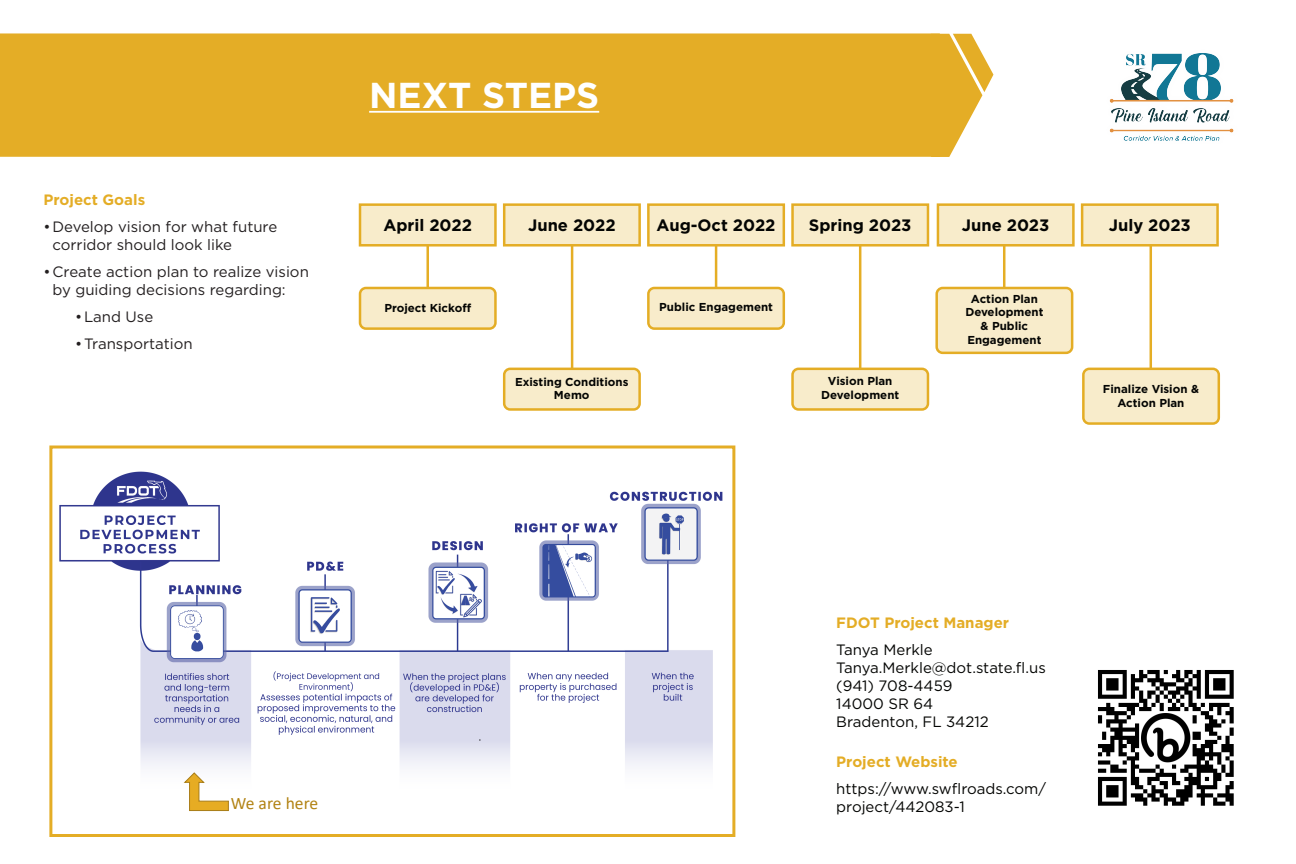
<style>
.page{position:relative;width:1296px;height:864px;background:#fff}
.page>*{position:absolute;margin:0;border:0;box-sizing:border-box;transform-origin:0 0}
.t1{font:700 36px "Gotham";color:#fff}
.t2{font:17.55px "Calibri";letter-spacing:-.005em;color:#b28314}
.t3{font:700 16.5px "Gotham";color:#040503}
.t4{font:15px/18px "Gotham";color:#231f20}
.t5{font:15px/18px "Gotham";color:#040503}
.t6{font:700 15px "Gotham";color:#e4ad26}
.t7{font:700 11.5px/13.8px "Gotham";color:#040503;text-align:center}
</style>
<div class="page">
<div style="left:0;top:33px;width:967px;height:124px;background:#e4ad26"></div>
<hr style="left:369px;top:111px;width:230px;height:2px;background:#fff">
<hr style="left:715px;top:245px;width:2px;height:45px;background:#e5ae25">
<div style="left:648px;top:288px;width:136px;height:41px;background:#f8eccb;border-radius:6px"></div>
<div style="left:647px;top:287px;width:138px;height:43px;border:2px solid #e4ad25;border-radius:6px"></div>
<div style="left:647px;top:203px;width:138px;height:44px;background:#f8eccb;border:2px solid #e4ad25"></div>
<div style="left:359px;top:203px;width:138px;height:44px;background:#f8eccb;border:2px solid #e4ad25"></div>
<hr style="left:426px;top:245px;width:3px;height:45px;background:#e5ae25">
<div style="left:360px;top:288px;width:135px;height:41px;background:#f8eccb;border-radius:6px"></div>
<div style="left:359px;top:287px;width:138px;height:43px;border:2px solid #e4ad25;border-radius:6px"></div>
<hr style="left:571px;top:245px;width:2px;height:129px;background:#e5ae25">
<div style="left:503px;top:203px;width:138px;height:44px;background:#f8eccb;border:2px solid #e4ad25"></div>
<div style="left:504px;top:369px;width:136px;height:40px;background:#f8eccb;border-radius:6px"></div>
<div style="left:503px;top:368px;width:138px;height:43px;border:2px solid #e4ad25;border-radius:6px"></div>
<hr style="left:859px;top:245px;width:2px;height:129px;background:#e5ae25">
<div style="left:791px;top:203px;width:138px;height:44px;background:#f8eccb;border:2px solid #e4ad25"></div>
<div style="left:793px;top:369px;width:135px;height:40px;background:#f8eccb;border-radius:6px"></div>
<div style="left:791px;top:368px;width:138px;height:43px;border:2px solid #e4ad25;border-radius:6px"></div>
<div style="left:937px;top:203px;width:138px;height:44px;background:#f8eccb;border:2px solid #e4ad25"></div>
<hr style="left:1003px;top:245px;width:2px;height:45px;background:#e5ae25">
<div style="left:937px;top:288px;width:135px;height:65px;background:#f8eccb;border-radius:6px"></div>
<div style="left:935px;top:287px;width:138px;height:67px;border:2px solid #e4ad25;border-radius:6px"></div>
<div style="left:1081px;top:203px;width:138px;height:44px;background:#f8eccb;border:2px solid #e4ad25"></div>
<hr style="left:1150px;top:245px;width:2px;height:129px;background:#e5ae25">
<div style="left:1083px;top:369px;width:136px;height:55px;background:#f8eccb;border-radius:6px"></div>
<div style="left:1082px;top:368px;width:138px;height:57px;border:2px solid #e4ad25;border-radius:6px"></div>
<img style="left:1109px;top:53px;width:125px;height:88px">
<svg style="left:931px;top:34px;width:62px;height:123px"></svg>
<img style="left:59px;top:471px;width:664px;height:312px">
<div style="left:49px;top:446px;width:686px;height:391px;border:3px solid #e4ad26"></div>
<img style="left:1098px;top:670px;width:136px;height:136px">
<svg style="left:184px;top:772px;width:45px;height:39px"></svg>
<p class="t6" style="left:44px;top:190px;width:103px">Project Goals</p>
<p class="t4" style="left:52px;top:218px;width:226px;text-indent:-9px">•Develop vision for what future corridor should look like</p>
<p class="t4" style="left:52px;top:263px;width:258px;text-indent:-9px">•Create action plan to realize vision by guiding decisions regarding:</p>
<p class="t4" style="left:75px;top:308px;width:80px">•Land Use</p>
<p class="t4" style="left:75px;top:335px;width:119px">•Transportation</p>
<p class="t1" style="left:369px;top:72px;width:232px">NEXT STEPS</p>
<p class="t3" style="left:383px;top:214px;width:90px">April 2022</p>
<p class="t3" style="left:657px;top:214px;width:120px">Aug-Oct 2022</p>
<p class="t3" style="left:528px;top:215px;width:89px">June 2022</p>
<p class="t7" style="left:384px;top:301px;width:88px">Project Kickoff</p>
<p class="t7" style="left:515px;top:374px;width:115px">Existing Conditions<br>Memo</p>
<p class="t7" style="left:659px;top:300px;width:115px">Public Engagement</p>
<p class="t3" style="left:809px;top:214px;width:104px">Spring 2023</p>
<p class="t7" style="left:821px;top:374px;width:80px">Vision Plan<br>Development</p>
<p class="t3" style="left:962px;top:215px;width:89px">June 2023</p>
<p class="t7" style="left:965px;top:292px;width:80px">Action Plan<br>Development &amp; Public<br>Engagement</p>
<p class="t3" style="left:1109px;top:214px;width:84px">July 2023</p>
<p class="t7" style="left:1103px;top:382px;width:98px">Finalize Vision &amp;<br>Action Plan</p>
<p class="t2" style="left:231px;top:791px;width:89px">We are here</p>
<p class="t6" style="left:836px;top:613px;width:174px">FDOT Project Manager</p>
<p class="t5" style="left:836px;top:641px;width:211px">Tanya Merkle<br>Tanya.Merkle@dot.state.fl.us (941) 708-4459<br>14000 SR 64<br>Bradenton, FL 34212</p>
<p class="t6" style="left:836px;top:752px;width:123px">Project Website</p>
<p class="t5" style="left:836px;top:779px;width:211px">https://www.swflroads.com/ project/442083-1</p>
</div>
